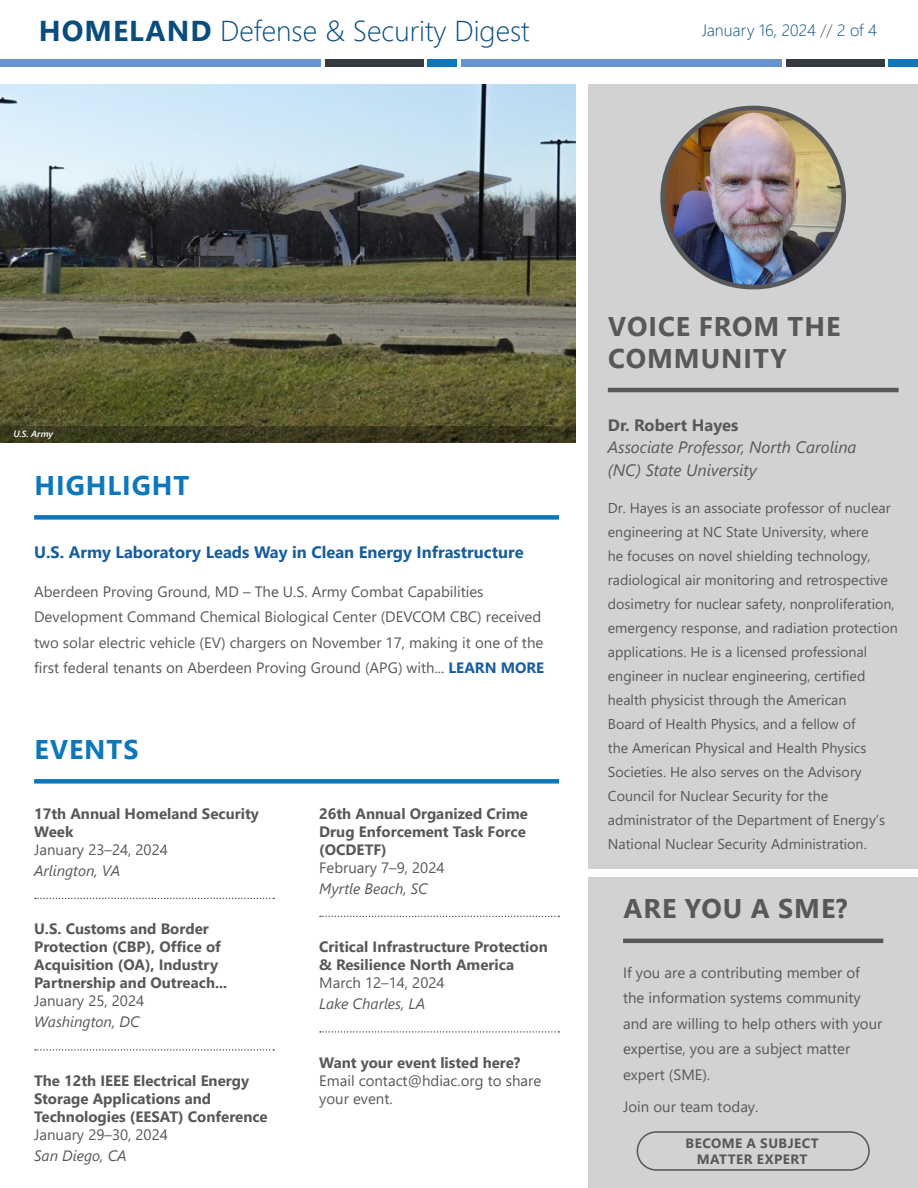
<style>
.page{position:relative;width:918px;height:1188px;background:#fff}
.page>*{position:absolute;margin:0;border:0;box-sizing:border-box;transform-origin:0 0}
.t1{font:300 28.65px "Segoe UI";color:#084d7d}
.Heading_1_-_Gray{font:700 27px/31.5px "Segoe UI";letter-spacing:.035em;color:#57585a}
.Heading_1_-_Blue{font:700 27px "Segoe UI";letter-spacing:.035em;color:#0d77bc}
.Heading_2_-_Grey{font:italic 16.5px/22.5px "Segoe UI";color:#57585a}
.Heading_2_-_Green{font:700 16.5px "Segoe UI";color:#175d9e}
.t2{font:300 16.5px "Segoe UI";color:#084d7d}
.Copy{font:15px/25.5px "Segoe UI";color:#57585a}
.Events_Header{font:700 15px/18px "Segoe UI";color:#57585a}
.event_details{font:15px/18px "Segoe UI";color:#57585a}
.event_details_underlined{font:italic 15px "Segoe UI";color:#57585a}
.event_details-2{font:italic 15px "Segoe UI";color:#57585a}
.Copy-2{font:14.25px/24px "Segoe UI";color:#57585a}
.Grey_Button_Text{font:700 13.5px/16.2px "Segoe UI";letter-spacing:.035em;color:#57585a;text-align:center}
.Image_Source{font:italic 600 9px "Segoe UI";color:#fff}
.s1{font-weight:700}
.s2{color:#57585a}
.s3{font-weight:700;color:#175d9e}
.s4{font-weight:700;font-style:normal}
</style>
<div class="page">
<div style="left:588px;top:878px;width:330px;height:310px;background:#d1d2d4"></div>
<div style="left:637px;top:1131px;width:233px;height:40px;border:2px solid #57585a;border-radius:19px"></div>
<div style="left:588px;top:85px;width:330px;height:784px;background:#d1d2d4"></div>
<img style="left:0;top:85px;width:576px;height:341px">
<svg style="left:0;top:426px;width:576px;height:16px;background:#38371d"></svg>
<div style="left:34px;top:515px;width:525px;height:5px;background:#0d77bc"></div>
<svg style="left:35px;top:898px;width:239px;height:1px"></svg>
<svg style="left:35px;top:1049px;width:239px;height:2px"></svg>
<svg style="left:320px;top:916px;width:239px;height:1px"></svg>
<svg style="left:320px;top:1031px;width:239px;height:2px"></svg>
<div style="left:34px;top:779px;width:525px;height:5px;background:#0d77bc"></div>
<hr style="left:608px;top:388px;width:291px;height:4px;background:#57585a">
<img style="left:663px;top:108px;width:181px;height:179px;border-radius:90px">
<div style="left:660px;top:106px;width:186px;height:183px;border:5px solid #57585a;border-radius:90px"></div>
<hr style="left:623px;top:939px;width:260px;height:4px;background:#57585a">
<div style="left:0;top:59px;width:321px;height:7px;background:#6794cc"></div>
<div style="left:325px;top:59px;width:99px;height:7px;background:#343a40"></div>
<div style="left:428px;top:59px;width:29px;height:7px;background:#0d77bc"></div>
<div style="left:461px;top:59px;width:320px;height:7px;background:#6794cc"></div>
<div style="left:786px;top:59px;width:99px;height:7px;background:#343a40"></div>
<div style="left:888px;top:59px;width:30px;height:7px;background:#0d77bc"></div>
<h1 class="t1" style="left:39px;top:4px;width:492px"><span class="s1">HOMELAND</span> Defense &amp; Security Digest</h1>
<p class="t2" style="left:702px;top:15px;width:177px">January 16, 2024 <span class="s2">//</span> 2 of 4</p>
<p class="Image_Source" style="left:14px;top:426px;width:41px">U.S. Army</p>
<p class="Heading_1_-_Blue" style="left:35px;top:460px;width:156px">HIGHLIGHT</p>
<p class="Heading_2_-_Green" style="left:34px;top:536px;width:491px">U.S. Army Laboratory Leads Way in Clean Energy Infrastructure</p>
<p class="Copy" style="left:34px;top:577px;width:512px">Aberdeen Proving Ground, MD – The U.S. Army Combat Capabilities Development Command Chemical Biological Center (DEVCOM CBC) received two solar electric vehicle (EV) chargers on November 17, making it one of the first federal tenants on Aberdeen Proving Ground (APG) with... <span class="s3">LEARN MORE</span></p>
<p class="Heading_1_-_Blue" style="left:35px;top:724px;width:105px">EVENTS</p>
<p class="Events_Header" style="left:34px;top:803px;width:226px">17th Annual Homeland Security<br>Week</p>
<p class="event_details" style="left:34px;top:839px;width:135px">January 23–24, 2024</p>
<p class="event_details_underlined" style="left:34px;top:856px;width:88px">Arlington, VA</p>
<p class="Events_Header" style="left:34px;top:919px;width:195px">U.S. Customs and Border<br>Protection (CBP), Office of<br>Acquisition (OA), Industry<br>Partnership and Outreach...</p>
<p class="event_details" style="left:34px;top:990px;width:112px">January 25, 2024</p>
<p class="event_details_underlined" style="left:34px;top:1008px;width:107px">Washington, DC</p>
<p class="Events_Header" style="left:34px;top:1070px;width:235px">The 12th IEEE Electrical Energy<br>Storage Applications and<br>Technologies (EESAT) Conference</p>
<p class="event_details" style="left:34px;top:1124px;width:135px">January 29–30, 2024</p>
<p class="event_details-2" style="left:34px;top:1141px;width:94px">San Diego, CA</p>
<p class="Events_Header" style="left:319px;top:803px;width:210px">26th Annual Organized Crime<br>Drug Enforcement Task Force (OCDETF)</p>
<p class="event_details" style="left:319px;top:857px;width:127px">February 7–9, 2024</p>
<p class="event_details_underlined" style="left:319px;top:874px;width:110px">Myrtle Beach, SC</p>
<p class="Events_Header" style="left:319px;top:937px;width:230px">Critical Infrastructure Protection &amp; Resilience North America</p>
<p class="event_details" style="left:319px;top:972px;width:127px">March 12–14, 2024</p>
<p class="event_details_underlined" style="left:319px;top:990px;width:108px">Lake Charles, LA</p>
<p class="Events_Header" style="left:319px;top:1052px;width:203px">Want your event listed here?</p>
<p class="event_details" style="left:319px;top:1070px;width:224px">Email contact@hdiac.org to share your event.</p>
<p class="Heading_1_-_Gray" style="left:608px;top:309px;width:234px">VOICE FROM THE<br>COMMUNITY</p>
<p class="Heading_2_-_Grey" style="left:608px;top:411px;width:250px"><span class="s4">Dr. Robert Hayes<br></span>Associate Professor, North Carolina (NC) State University</p>
<p class="Copy-2" style="left:608px;top:495px;width:291px">Dr. Hayes is an associate professor of nuclear engineering at NC State University, where<br>he focuses on novel shielding technology, radiological air monitoring and retrospective dosimetry for nuclear safety, nonproliferation, emergency response, and radiation protection applications. He is a licensed professional engineer in nuclear engineering, certified health physicist through the American<br>Board of Health Physics, and a fellow of<br>the American Physical and Health Physics Societies. He also serves on the Advisory Council for Nuclear Security for the administrator of the Department of Energy’s National Nuclear Security Administration.</p>
<p class="Heading_1_-_Gray" style="left:624px;top:891px;width:226px">ARE YOU A SME?</p>
<p class="Copy" style="left:623px;top:958px;width:261px">If you are a contributing member of the information systems community and are willing to help others with your expertise, you are a subject matter expert (SME).</p>
<p class="Copy" style="left:623px;top:1092px;width:137px">Join our team today.</p>
<p class="Grey_Button_Text" style="left:686px;top:1134px;width:135px">BECOME A SUBJECT<br>MATTER EXPERT</p>
</div>
